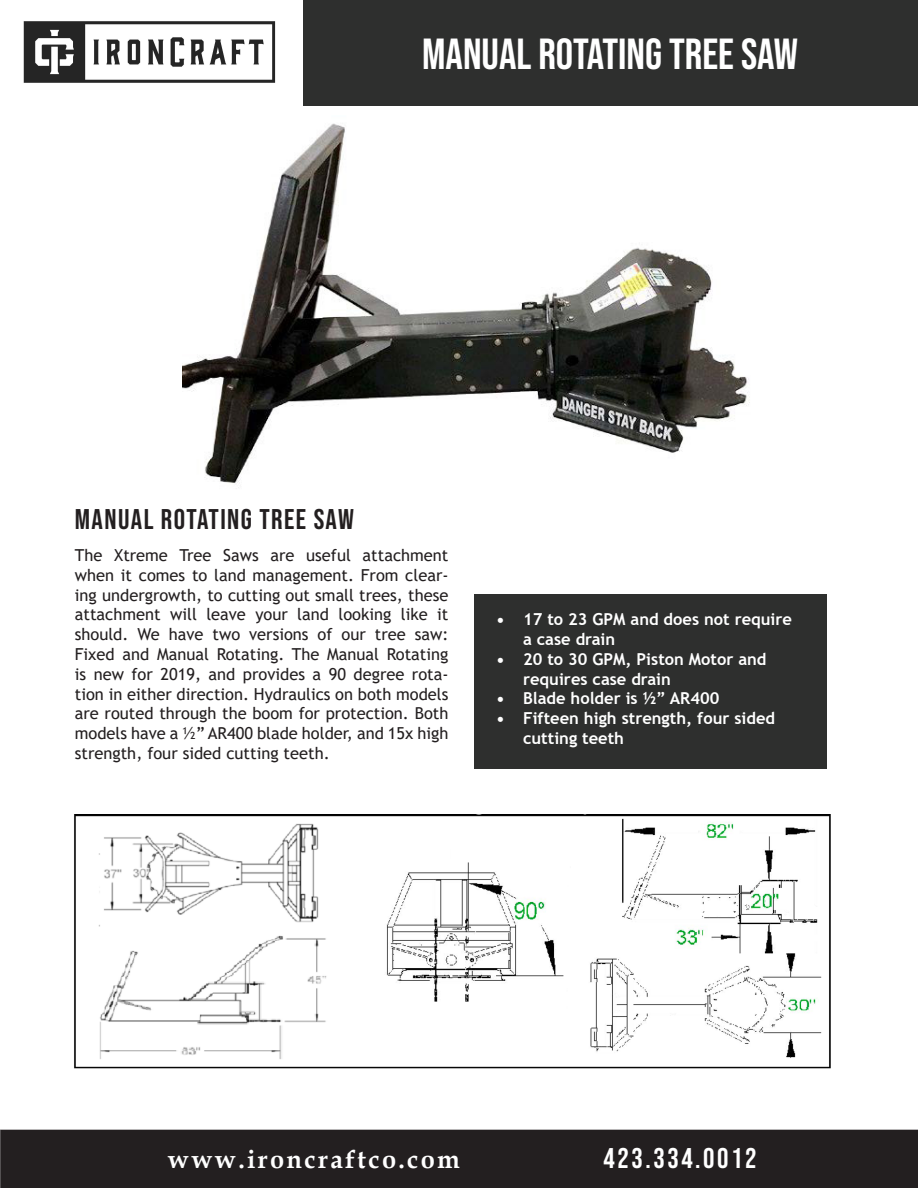
<style>
.page{position:relative;width:918px;height:1188px;background:#fff}
.page>*{position:absolute;margin:0;border:0;box-sizing:border-box;transform-origin:0 0}
.t1{font:43.5px "Bebas Neue";color:#fff}
.t2{font:28.5px "Bebas Neue";letter-spacing:.05em;color:#231f20}
.t3{font:28.5px "Bebas Neue";letter-spacing:.09em;color:#fff}
.t4{font:700 25.5px "Book Antiqua";letter-spacing:.09em;color:#fff}
.t5{font:16.5px/19.8px "Trebuchet MS";color:#231f20;text-align:justify}
.t6{font:700 16.5px/19.8px "Trebuchet MS";color:#fff}
</style>
<div class="page">
<div style="left:1px;top:1130px;width:917px;height:58px;background:#231f20"></div>
<svg style="left:0;top:1130px;width:1px;height:58px"></svg>
<div style="left:1px;top:0;width:917px;height:106px;background:#2e2f2e"></div>
<div style="left:474px;top:594px;width:353px;height:175px;background:#2e2f2e"></div>
<img style="left:74px;top:815px;width:757px;height:253px">
<img style="left:182px;top:123px;width:568px;height:365px">
<img style="left:1px;top:0;width:302px;height:106px">
<h1 class="t1" style="left:422px;top:29px;width:377px">MANUAL ROTATING TREE SAW</h1>
<h2 class="t2" style="left:75px;top:503px;width:281px">MANUAL ROTATING TREE SAW</h2>
<p class="t5" style="left:75px;top:545px;width:375px">The Xtreme Tree Saws are useful attachment when it comes to land management. From clear&shy;ing undergrowth, to cutting out small trees, these attachment will leave your land looking like it should. We have two versions of our tree saw:<br>Fixed and Manual Rotating. The Manual Rotating is new for 2019, and provides a 90 degree rota&shy;tion in either direction. Hydraulics on both models are routed through the boom for protection. Both models have a ½” AR400 blade holder, and 15x high strength, four sided cutting teeth.</p>
<p class="t6" style="left:523px;top:610px;width:270px;text-indent:-27px">• 17 to 23 GPM and does not require a case drain</p>
<p class="t6" style="left:523px;top:649px;width:245px;text-indent:-27px">• 20 to 30 GPM, Piston Motor and requires case drain</p>
<p class="t6" style="left:496px;top:689px;width:225px">• Blade holder is ½” AR400</p>
<p class="t6" style="left:523px;top:709px;width:254px;text-indent:-27px">• Fifteen high strength, four sided cutting teeth</p>
<h3 class="t4" style="left:168px;top:1142px;width:294px">www.ironcraftco.com</h3>
<h2 class="t3" style="left:604px;top:1142px;width:154px">423.334.0012</h2>
</div>
